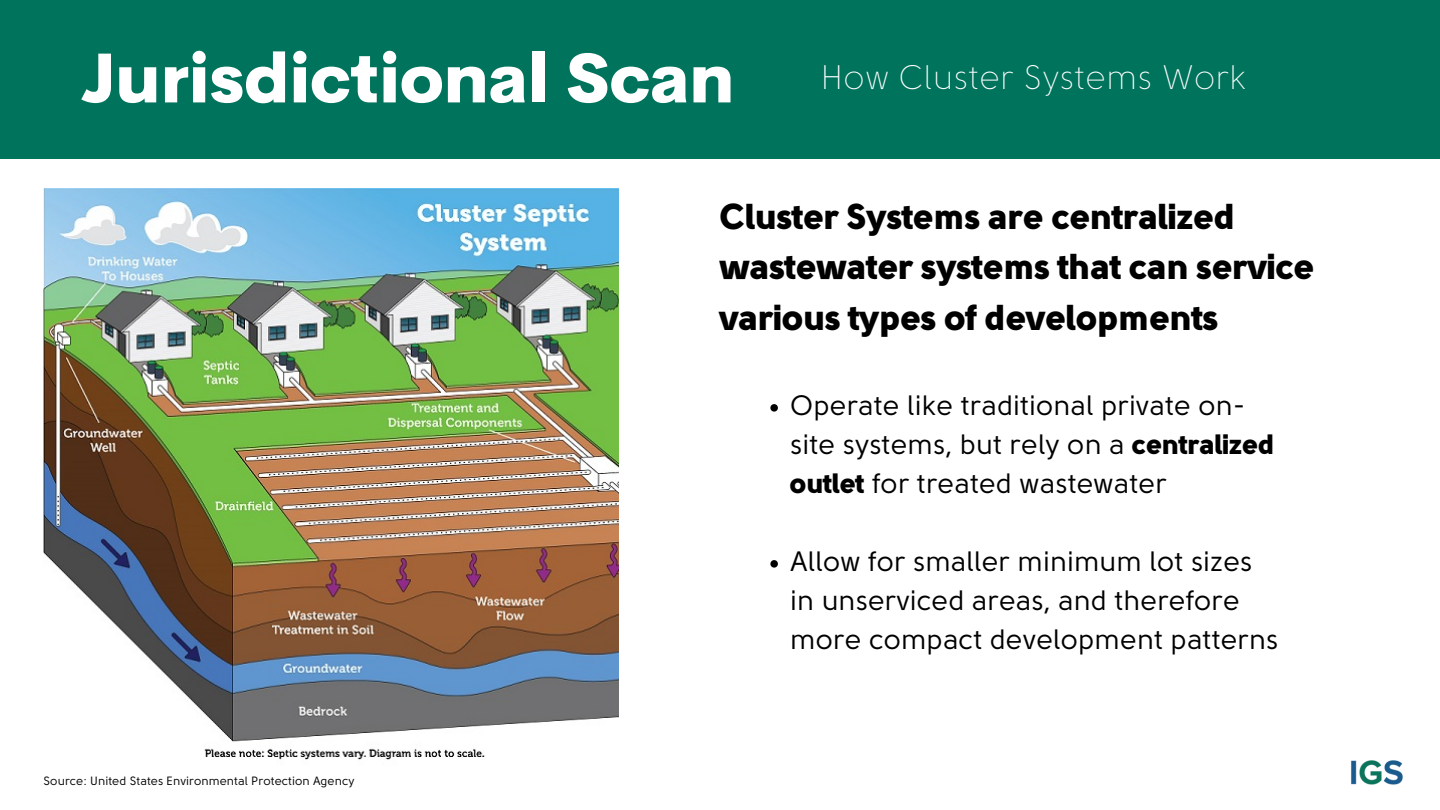
<style>
.page{position:relative;width:1440px;height:810px;background:#fff}
.page>*{position:absolute;margin:0;border:0;box-sizing:border-box;transform-origin:0 0}
.t1{font:800 68px "Cerebri Sans";color:#fff}
.t2{font:900 36px/50.2px "Solomon Sans";color:#000}
.t3{font:300 34px "Solomon Sans";color:#fff}
.t4{font:28px/39px "Solomon Sans";color:#000}
.t5{font:12px "Solomon Sans";color:#000}
.s1{font-weight:900}
</style>
<div class="page">
<div style="left:0;top:0;width:1440px;height:158px;background:#00735c"></div>
<img style="left:1351px;top:760px;width:52px;height:25px">
<img style="left:44px;top:188px;width:575px;height:572px">
<svg style="left:770px;top:404px;width:8px;height:8px"></svg>
<svg style="left:770px;top:560px;width:8px;height:8px"></svg>
<h1 class="t1" style="left:81px;top:34px;width:655px">Jurisdictional Scan</h1>
<p class="t3" style="left:821px;top:61px;width:428px">How Cluster Systems Work</p>
<p class="t2" style="left:720px;top:193px;width:596px">Cluster Systems are centralized wastewater systems that can service various types of developments</p>
<p class="t4" style="left:790px;top:387px;width:486px">Operate like traditional private on&shy;site systems, but rely on a <span class="s1">centralized outlet</span> for treated wastewater</p>
<p class="t5" style="left:44px;top:775px;width:312px">Source: United States Environmental Protection Agency</p>
<p class="t4" style="left:790px;top:543px;width:490px">Allow for smaller minimum lot sizes in unserviced areas, and therefore more compact development patterns</p>
</div>
